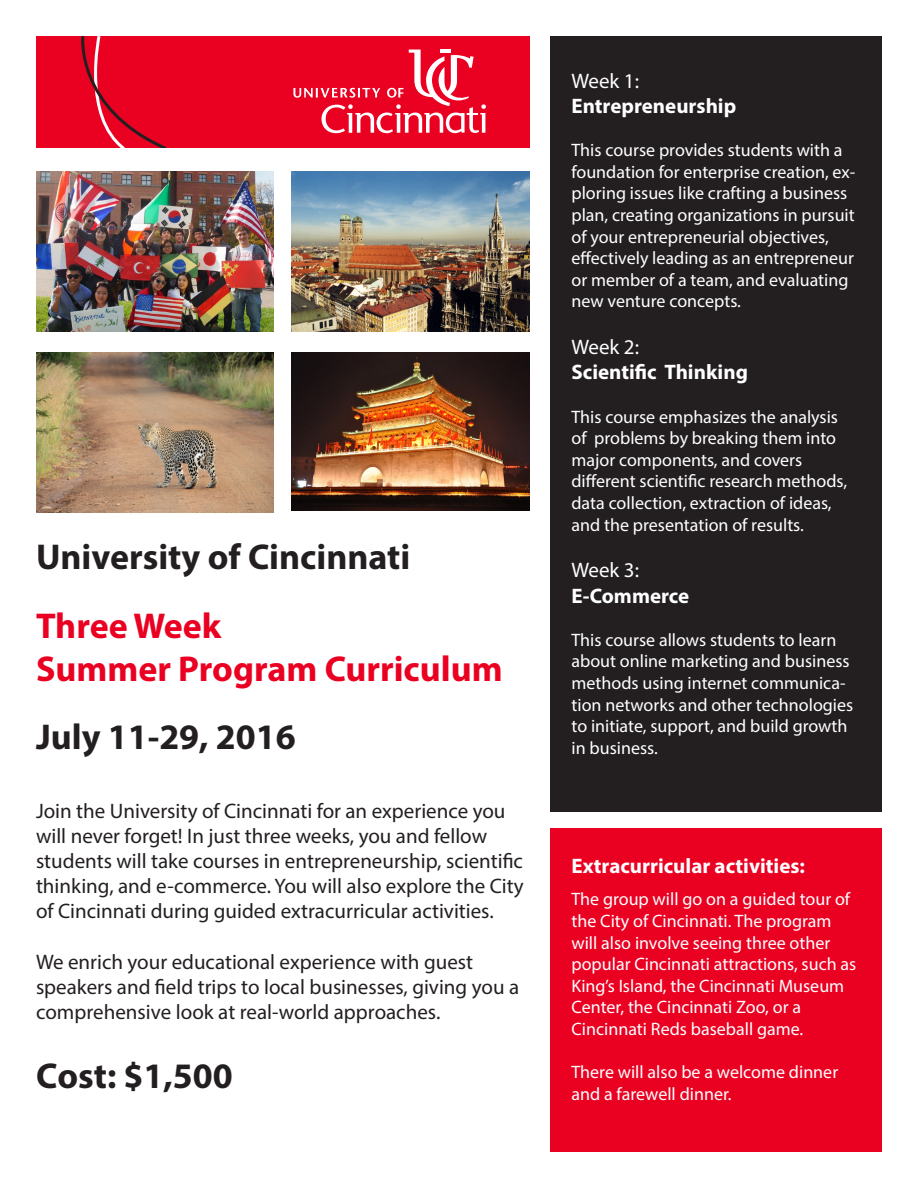
<style>
.page{position:relative;width:918px;height:1188px;background:#fff}
.page>*{position:absolute;margin:0;border:0;box-sizing:border-box;transform-origin:0 0}
.t1{font:700 36px/68.4px "Myriad Pro";color:#231f20}
.t2{font:700 36px/68.4px "Myriad Pro";color:#ea0122}
.t3{font:21px/25.2px "Myriad Pro";color:#231f20}
.t4{font:700 21px "Myriad Pro";color:#fff}
.t5{font:21px "Myriad Pro";color:#fff}
.t6{font:18px/21.6px "Myriad Pro";color:#fff}
.s1{color:#ea0122}
.s2{color:#231f20}
</style>
<div class="page">
<img style="left:36px;top:171px;width:238px;height:160px">
<div style="left:551px;top:828px;width:331px;height:324px;background:#ea0122"></div>
<div style="left:551px;top:36px;width:331px;height:776px;background:#231f20"></div>
<div style="left:36px;top:36px;width:494px;height:112px;background:#ea0122"></div>
<svg style="left:293px;top:50px;width:193px;height:83px"></svg>
<svg style="left:81px;top:36px;width:85px;height:112px"></svg>
<img style="left:292px;top:171px;width:238px;height:160px">
<img style="left:36px;top:352px;width:238px;height:161px">
<img style="left:292px;top:352px;width:238px;height:158px">
<p class="t1" style="left:36px;top:522px;width:376px">University of Cincinnati<br><span class="s1">Three Week</span></p>
<p class="t2" style="left:36px;top:633px;width:468px">Summer Program Curriculum<br><span class="s2">July 11-29, 2016</span></p>
<p class="t3" style="left:36px;top:798px;width:489px">Join the University of Cincinnati for an experience you will never forget! In just three weeks, you and fellow students will take courses in entrepreneurship, scientific thinking, and e-commerce. You will also explore the City of Cincinnati during guided extracurricular activities.</p>
<p class="t3" style="left:36px;top:949px;width:485px">We enrich your educational experience with guest speakers and field trips to local businesses, giving you a comprehensive look at real-world approaches.</p>
<p class="t1" style="left:36px;top:1040px;width:198px">Cost: $1,500</p>
<p class="t5" style="left:572px;top:68px;width:69px">Week 1:</p>
<p class="t4" style="left:572px;top:92px;width:166px">Entrepreneurship</p>
<p class="t6" style="left:572px;top:139px;width:285px">This course provides students with a foundation for enterprise creation, ex&shy;ploring issues like crafting a business plan, creating organizations in pursuit of your entrepreneurial objectives, effectively leading as an entrepreneur or member of a team, and evaluating new venture concepts.</p>
<p class="t5" style="left:572px;top:334px;width:69px">Week 2:</p>
<p class="t4" style="left:572px;top:359px;width:178px">Scientific Thinking</p>
<p class="t6" style="left:572px;top:405px;width:277px">This course emphasizes the analysis of problems by breaking them into major components, and covers different scientific research methods, data collection, extraction of ideas, and the presentation of results.</p>
<p class="t5" style="left:572px;top:557px;width:69px">Week 3:</p>
<p class="t4" style="left:572px;top:582px;width:119px">E-Commerce</p>
<p class="t6" style="left:572px;top:629px;width:283px">This course allows students to learn about online marketing and business methods using internet communica&shy;tion networks and other technologies to initiate, support, and build growth in business.</p>
<p class="t4" style="left:572px;top:852px;width:235px">Extracurricular activities:</p>
<p class="t6" style="left:572px;top:888px;width:286px">The group will go on a guided tour of the City of Cincinnati. The program will also involve seeing three other popular Cincinnati attractions, such as King’s Island, the Cincinnati Museum Center, the Cincinnati Zoo, or a</p>
<p class="t6" style="left:572px;top:1018px;width:233px">Cincinnati Reds baseball game.</p>
<p class="t6" style="left:572px;top:1061px;width:268px">There will also be a welcome dinner and a farewell dinner.</p>
</div>
